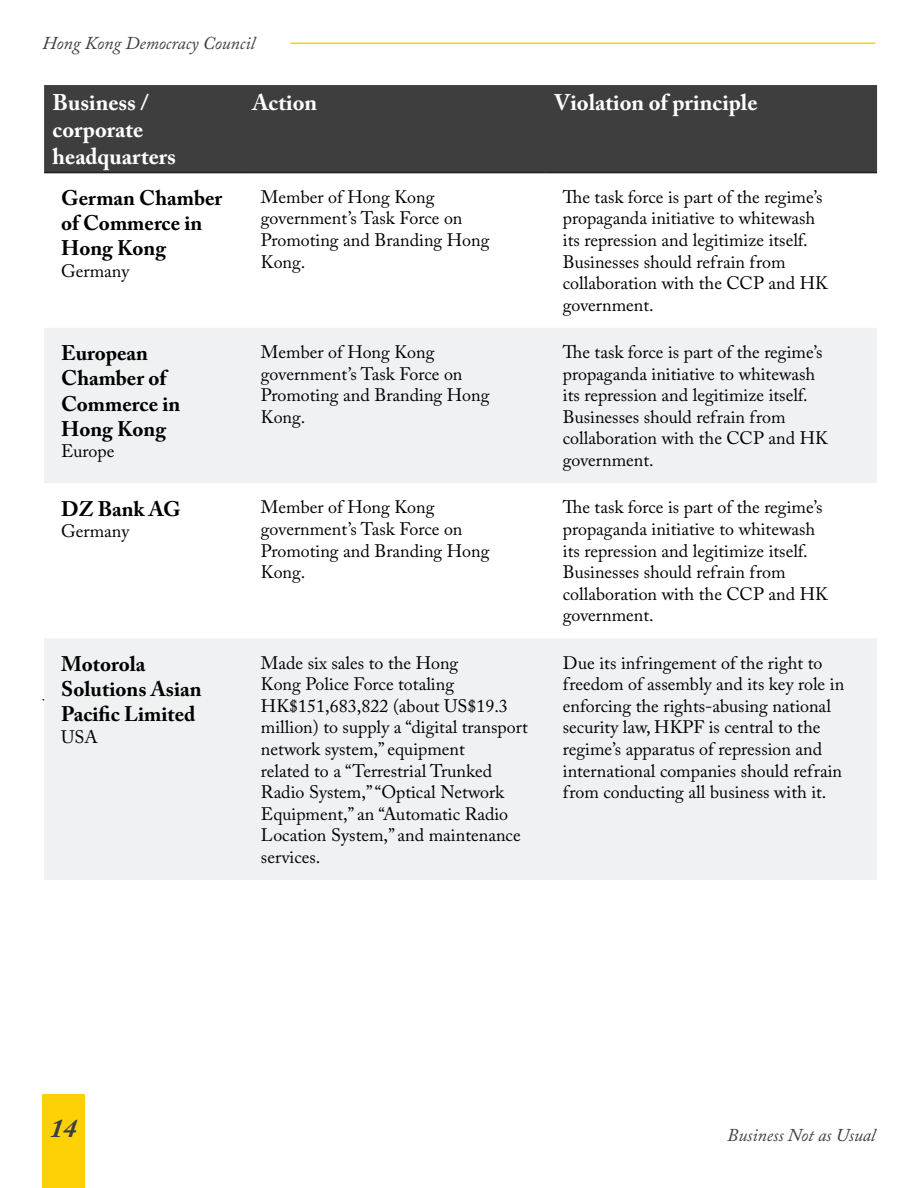
<style>
.page{position:relative;width:918px;height:1188px;background:#fff}
.page>*{position:absolute;margin:0;border:0;box-sizing:border-box;transform-origin:0 0}
.t1{font:italic 700 27px "Adobe Caslon Pro";color:#3e3e3f}
.Subtitle{font:700 22.5px/27px "Adobe Caslon Pro";color:#fff}
.Subtitle-2{font:700 21px/25.2px "Adobe Caslon Pro";color:#000}
.Subtitle-3{font:18px/21.6px "Adobe Caslon Pro";color:#000}
.t2{font:italic 18px "Adobe Caslon Pro";color:#3e3e3f}
</style>
<div class="page">
<div style="left:43px;top:1094px;width:42px;height:94px;background:#fcd207"></div>
<hr style="left:291px;top:43px;width:584px;height:1px;background:#fcd207">
<hr style="left:43px;top:699px;width:832px;height:2px;background:#312f30">
<div style="left:44px;top:85px;width:833px;height:87px;background:#3e3e3f"></div>
<svg style="left:44px;top:328px;width:833px;height:552px;fill:#f0f1f2"></svg>
<hr style="left:44px;top:172px;width:200px;height:1px;background:#231f20">
<hr style="left:244px;top:172px;width:302px;height:1px;background:#231f20">
<hr style="left:546px;top:172px;width:331px;height:1px;background:#231f20">
<p class="t2" style="left:43px;top:32px;width:214px">Hong Kong Democracy Council</p>
<p class="Subtitle" style="left:53px;top:89px;width:125px">Business / corporate headquarters</p>
<p class="Subtitle" style="left:252px;top:89px;width:66px">Action</p>
<p class="Subtitle" style="left:554px;top:89px;width:205px">Violation of principle</p>
<p class="Subtitle-2" style="left:61px;top:185px;width:163px">German Chamber of Commerce in<br>Hong Kong</p>
<p class="Subtitle-3" style="left:61px;top:260px;width:70px">Germany</p>
<p class="Subtitle-3" style="left:261px;top:186px;width:230px">Member of Hong Kong government’s Task Force on<br>Promoting and Branding Hong<br>Kong.</p>
<p class="Subtitle-3" style="left:563px;top:186px;width:267px">The task force is part of the regime’s propaganda initiative to whitewash its repression and legitimize itself.<br>Businesses should refrain from collaboration with the CCP and HK government.</p>
<p class="Subtitle-2" style="left:61px;top:340px;width:121px">European<br>Chamber of<br>Commerce in<br>Hong Kong</p>
<p class="Subtitle-3" style="left:61px;top:440px;width:55px">Europe</p>
<p class="Subtitle-2" style="left:61px;top:496px;width:121px">DZ Bank AG</p>
<p class="Subtitle-3" style="left:61px;top:520px;width:70px">Germany</p>
<p class="Subtitle-2" style="left:61px;top:651px;width:142px">Motorola<br>Solutions Asian<br>Pacific Limited</p>
<p class="Subtitle-3" style="left:61px;top:726px;width:38px">USA</p>
<p class="Subtitle-3" style="left:261px;top:341px;width:230px">Member of Hong Kong government’s Task Force on<br>Promoting and Branding Hong<br>Kong.</p>
<p class="Subtitle-3" style="left:563px;top:341px;width:267px">The task force is part of the regime’s propaganda initiative to whitewash its repression and legitimize itself.<br>Businesses should refrain from collaboration with the CCP and HK government.</p>
<p class="Subtitle-3" style="left:261px;top:496px;width:230px">Member of Hong Kong government’s Task Force on<br>Promoting and Branding Hong<br>Kong.</p>
<p class="Subtitle-3" style="left:563px;top:496px;width:267px">The task force is part of the regime’s propaganda initiative to whitewash its repression and legitimize itself.<br>Businesses should refrain from collaboration with the CCP and HK government.</p>
<p class="Subtitle-3" style="left:261px;top:652px;width:268px">Made six sales to the Hong<br>Kong Police Force totaling<br>HK$151,683,822 (about US$19.3 million) to supply a “digital transport network system,” equipment<br>related to a “Terrestrial Trunked<br>Radio System,” “Optical Network<br>Equipment,” an “Automatic Radio<br>Location System,” and maintenance services.</p>
<p class="Subtitle-3" style="left:563px;top:652px;width:283px">Due its infringement of the right to freedom of assembly and its key role in enforcing the rights-abusing national security law, HKPF is central to the regime’s apparatus of repression and international companies should refrain from conducting all business with it.</p>
<h1 class="t1" style="left:50px;top:1112px;width:28px">14</h1>
<p class="t2" style="left:727px;top:1124px;width:150px">Business Not as Usual</p>
</div>
